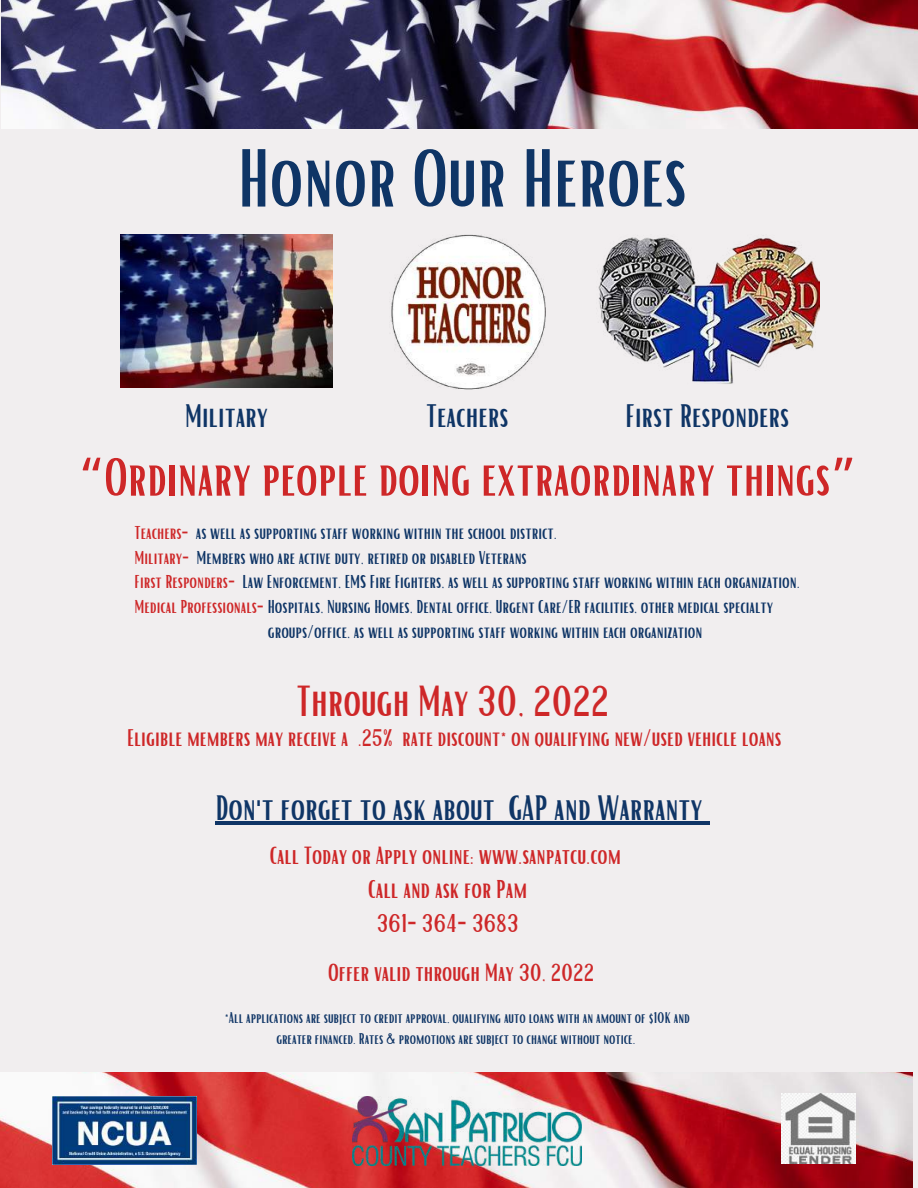
<style>
.page{position:relative;width:918px;height:1188px;background:#f1eeef}
.page>*{position:absolute;margin:0;border:0;box-sizing:border-box;transform-origin:0 0}
.t1{font:79.35px "Bright";color:#0f3566}
.t2{font:52.2px "Bright";color:#ce2728}
.t3{font:42px "Bright";color:#ce2728}
.t4{font:34.05px "Bright";color:#0f3566}
.t5{font:31.5px "Bright";color:#0f3566}
.t6{font:24.9px/34.8px "Bright";color:#ce2728;text-align:center}
.t7{font:24px "Bright";color:#ce2728}
.t8{font:23.25px "Bright";color:#ce2728}
.t9{font:18px "Bright";color:#0f3566}
.t10{font:15px/20.9px "Bright";color:#0f3566;text-align:center}
.s1{font-family:"Noto Sans Gurmukhi"}
.s2{color:#ce2728}
</style>
<div class="page">
<img style="left:0;top:1073px;width:913px;height:115px">
<img style="left:1px;top:0;width:917px;height:128px">
<img style="left:52px;top:1097px;width:144px;height:67px">
<img style="left:781px;top:1093px;width:75px;height:71px">
<img style="left:391px;top:235px;width:155px;height:154px">
<img style="left:598px;top:235px;width:221px;height:149px">
<img style="left:120px;top:235px;width:213px;height:153px">
<hr style="left:215px;top:821px;width:280px;height:4px;background:#0f3566">
<hr style="left:495px;top:821px;width:13px;height:4px;background:#0f3566">
<hr style="left:508px;top:821px;width:195px;height:4px;background:#0f3566">
<svg style="left:703px;top:821px;width:6px;height:4px"></svg>
<img style="left:352px;top:1097px;width:230px;height:68px">
<h1 class="t1" style="left:238px;top:127px;width:450px">Honor Our Heroes</h1>
<h3 class="t5" style="left:185px;top:395px;width:85px">Military</h3>
<h3 class="t5" style="left:426px;top:395px;width:84px">Teachers</h3>
<h3 class="t5" style="left:626px;top:395px;width:165px">First Responders</h3>
<h2 class="t2" style="left:78px;top:443px;width:780px"><span class="s1">“</span>Ordinary people doing extraordinary things<span class="s1">”</span></h2>
<p class="t9" style="left:135px;top:521px;width:424px"><span class="s2">Teachers-</span> as well as supporting staff working within the school district.</p>
<p class="t9" style="left:135px;top:546px;width:394px"><span class="s2">Military-</span> Members who are active duty, retired or disabled Veterans</p>
<p class="t9" style="left:135px;top:570px;width:667px"><span class="s2">First Responders-</span> Law Enforcement, EMS Fire Fighters, as well as supporting staff working within each organization.</p>
<p class="t9" style="left:135px;top:595px;width:640px"><span class="s2">Medical Professionals-</span>Hospitals, Nursing Homes, Dental office, Urgent Care/ER facilities, other medical specialty</p>
<p class="t9" style="left:268px;top:620px;width:436px">groups/office, as well as supporting staff working within each organization</p>
<h3 class="t3" style="left:296px;top:674px;width:315px">Through May 30, 2022</h3>
<p class="t8" style="left:127px;top:723px;width:656px">Eligible members may receive a .25% rate discount* on qualifying new/used vehicle loans</p>
<h3 class="t4" style="left:215px;top:786px;width:489px">Don't forget to ask about GAP and Warranty</h3>
<h3 class="t7" style="left:270px;top:840px;width:353px">Call Today or Apply online: www.sanpatcu.com</h3>
<h3 class="t6" style="left:368px;top:870px;width:161px">Call and ask for Pam<br>361-364-3683</h3>
<h3 class="t7" style="left:328px;top:957px;width:267px">Offer valid through May 30, 2022</h3>
<p class="t10" style="left:225px;top:1006px;width:466px">*All applications are subject to credit approval, qualifying auto loans with an amount of $10K and greater financed. Rates &amp; promotions are subject to change without notice.</p>
</div>
